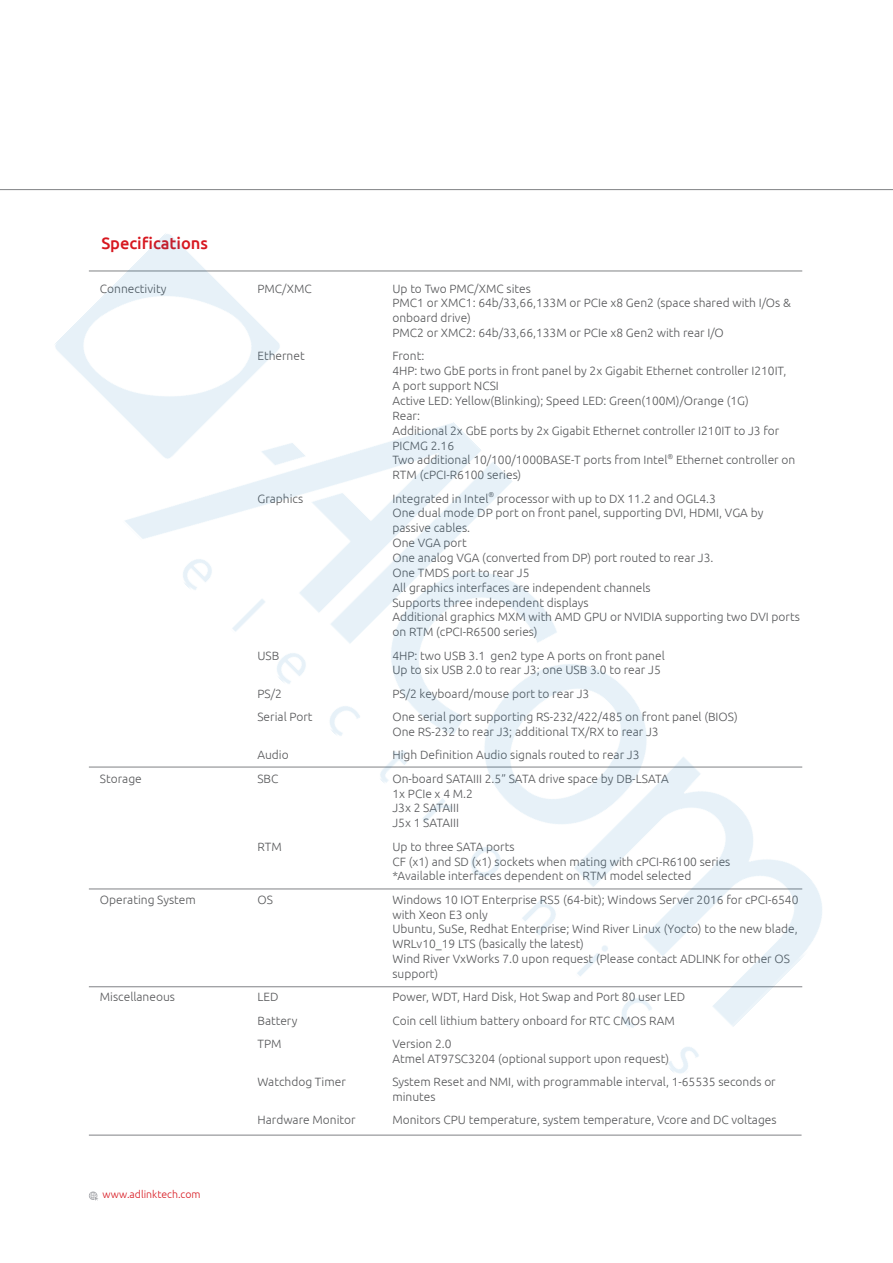
<style>
.page{position:relative;width:893px;height:1263px;background:#fff}
.page>*{position:absolute;margin:0;border:0;box-sizing:border-box;transform-origin:0 0}
.t1{font:500 16.5px "Ubuntu";color:#d7171f}
.t2{font:300 12px/14.9px "Ubuntu";color:#57585a}
.t3{font:300 10.5px "Ubuntu";color:#d7171f}
.t4{font:300 7.05px "Ubuntu";color:#57585a}
</style>
<div class="page">
<hr style="left:89px;top:1135px;width:712px;height:1px;background:#808285">
<svg style="left:89px;top:1191px;width:9px;height:10px"></svg>
<img style="left:0;top:189px;width:893px;height:885px">
<p class="t1" style="left:101px;top:233px;width:108px">Specifications</p>
<p class="t2" style="left:100px;top:280px;width:68px">Connectivity</p>
<p class="t2" style="left:257px;top:280px;width:56px">PMC/XMC</p>
<p class="t2" style="left:392px;top:280px;width:140px">Up to Two PMC/XMC sites</p>
<p class="t2" style="left:392px;top:295px;width:400px">PMC1 or XMC1: 64b/33,66,133M or PCIe x8 Gen2 (space shared with I/Os &amp; onboard drive)</p>
<p class="t2" style="left:392px;top:325px;width:333px">PMC2 or XMC2: 64b/33,66,133M or PCIe x8 Gen2 with rear I/O</p>
<p class="t2" style="left:257px;top:348px;width:49px">Ethernet</p>
<p class="t2" style="left:392px;top:348px;width:33px">Front:</p>
<p class="t2" style="left:392px;top:363px;width:395px">4HP: two GbE ports in front panel by 2x Gigabit Ethernet controller I210IT,<br>A port support NCSI</p>
<p class="t2" style="left:392px;top:393px;width:358px">Active LED: Yellow(Blinking); Speed LED: Green(100M)/Orange (1G)</p>
<p class="t2" style="left:392px;top:408px;width:29px">Rear:</p>
<p class="t2" style="left:392px;top:423px;width:388px">Additional 2x GbE ports by 2x Gigabit Ethernet controller I210IT to J3 for<br>PICMG 2.16</p>
<p class="t2" style="left:392px;top:452px;width:277px">Two additional 10/100/1000BASE-T ports from Intel</p>
<p class="t4" style="left:668px;top:452px;width:7px">®</p>
<p class="t2" style="left:676px;top:452px;width:121px">Ethernet controller on</p>
<p class="t2" style="left:392px;top:467px;width:130px">RTM (cPCI-R6100 series)</p>
<p class="t2" style="left:257px;top:491px;width:47px">Graphics</p>
<p class="t2" style="left:392px;top:491px;width:97px">Integrated in Intel</p>
<p class="t4" style="left:488px;top:490px;width:7px">®</p>
<p class="t2" style="left:497px;top:491px;width:220px">processor with up to DX 11.2 and OGL4.3</p>
<p class="t2" style="left:392px;top:505px;width:372px">One dual mode DP port on front panel, supporting DVI, HDMI, VGA by passive cables.</p>
<p class="t2" style="left:392px;top:535px;width:76px">One VGA port</p>
<p class="t2" style="left:392px;top:550px;width:322px">One analog VGA (converted from DP) port routed to rear J3.</p>
<p class="t2" style="left:392px;top:565px;width:138px">One TMDS port to rear J5</p>
<p class="t2" style="left:392px;top:580px;width:260px">All graphics interfaces are independent channels</p>
<p class="t2" style="left:392px;top:594px;width:198px">Supports three independent displays</p>
<p class="t2" style="left:392px;top:609px;width:409px">Additional graphics MXM with AMD GPU or NVIDIA supporting two DVI ports on RTM (cPCI-R6500 series)</p>
<p class="t2" style="left:257px;top:648px;width:23px">USB</p>
<p class="t2" style="left:392px;top:648px;width:274px">4HP: two USB 3.1 gen2 type A ports on front panel</p>
<p class="t2" style="left:392px;top:662px;width:270px">Up to six USB 2.0 to rear J3; one USB 3.0 to rear J5</p>
<p class="t2" style="left:257px;top:686px;width:26px">PS/2</p>
<p class="t2" style="left:392px;top:686px;width:198px">PS/2 keyboard/mouse port to rear J3</p>
<p class="t2" style="left:257px;top:709px;width:57px">Serial Port</p>
<p class="t2" style="left:392px;top:709px;width:347px">One serial port supporting RS-232/422/485 on front panel (BIOS)</p>
<p class="t2" style="left:392px;top:724px;width:268px">One RS-232 to rear J3; additional TX/RX to rear J3</p>
<p class="t2" style="left:257px;top:747px;width:33px">Audio</p>
<p class="t2" style="left:392px;top:747px;width:249px">High Definition Audio signals routed to rear J3</p>
<p class="t2" style="left:100px;top:771px;width:43px">Storage</p>
<p class="t2" style="left:257px;top:771px;width:23px">SBC</p>
<p class="t2" style="left:392px;top:771px;width:278px">On-board SATAIII 2.5” SATA drive space by DB-LSATA<br>1x PCIe x 4 M.2</p>
<p class="t2" style="left:392px;top:800px;width:68px">J3x 2 SATAIII</p>
<p class="t2" style="left:392px;top:815px;width:68px">J5x 1 SATAIII</p>
<p class="t2" style="left:257px;top:839px;width:26px">RTM</p>
<p class="t2" style="left:392px;top:839px;width:124px">Up to three SATA ports</p>
<p class="t2" style="left:392px;top:853px;width:339px">CF (x1) and SD (x1) sockets when mating with cPCI-R6100 series</p>
<p class="t2" style="left:392px;top:868px;width:301px">*Available interfaces dependent on RTM model selected</p>
<p class="t2" style="left:100px;top:892px;width:97px">Operating System</p>
<p class="t2" style="left:257px;top:892px;width:17px">OS</p>
<p class="t2" style="left:392px;top:892px;width:408px">Windows 10 IOT Enterprise RS5 (64-bit); Windows Server 2016 for cPCI-6540 with Xeon E3 only</p>
<p class="t2" style="left:392px;top:921px;width:407px">Ubuntu, SuSe, Redhat Enterprise; Wind River Linux (Yocto) to the new blade,<br>WRLv10_19 LTS (basically the latest)</p>
<p class="t2" style="left:392px;top:951px;width:399px">Wind River VxWorks 7.0 upon request (Please contact ADLINK for other OS support)</p>
<p class="t2" style="left:100px;top:989px;width:77px">Miscellaneous</p>
<p class="t2" style="left:257px;top:989px;width:23px">LED</p>
<p class="t2" style="left:392px;top:989px;width:294px">Power, WDT, Hard Disk, Hot Swap and Port 80 user LED</p>
<p class="t2" style="left:257px;top:1013px;width:41px">Battery</p>
<p class="t2" style="left:392px;top:1013px;width:284px">Coin cell lithium battery onboard for RTC CMOS RAM</p>
<p class="t2" style="left:257px;top:1036px;width:26px">TPM</p>
<p class="t2" style="left:392px;top:1036px;width:61px">Version 2.0</p>
<p class="t2" style="left:392px;top:1051px;width:278px">Atmel AT97SC3204 (optional support upon request)</p>
<p class="t2" style="left:257px;top:1074px;width:90px">Watchdog Timer</p>
<p class="t2" style="left:392px;top:1074px;width:385px">System Reset and NMI, with programmable interval, 1-65535 seconds or minutes</p>
<p class="t2" style="left:257px;top:1112px;width:100px">Hardware Monitor</p>
<p class="t2" style="left:392px;top:1112px;width:386px">Monitors CPU temperature, system temperature, Vcore and DC voltages</p>
<p class="t3" style="left:102px;top:1188px;width:100px">www.adlinktech.com</p>
</div>
